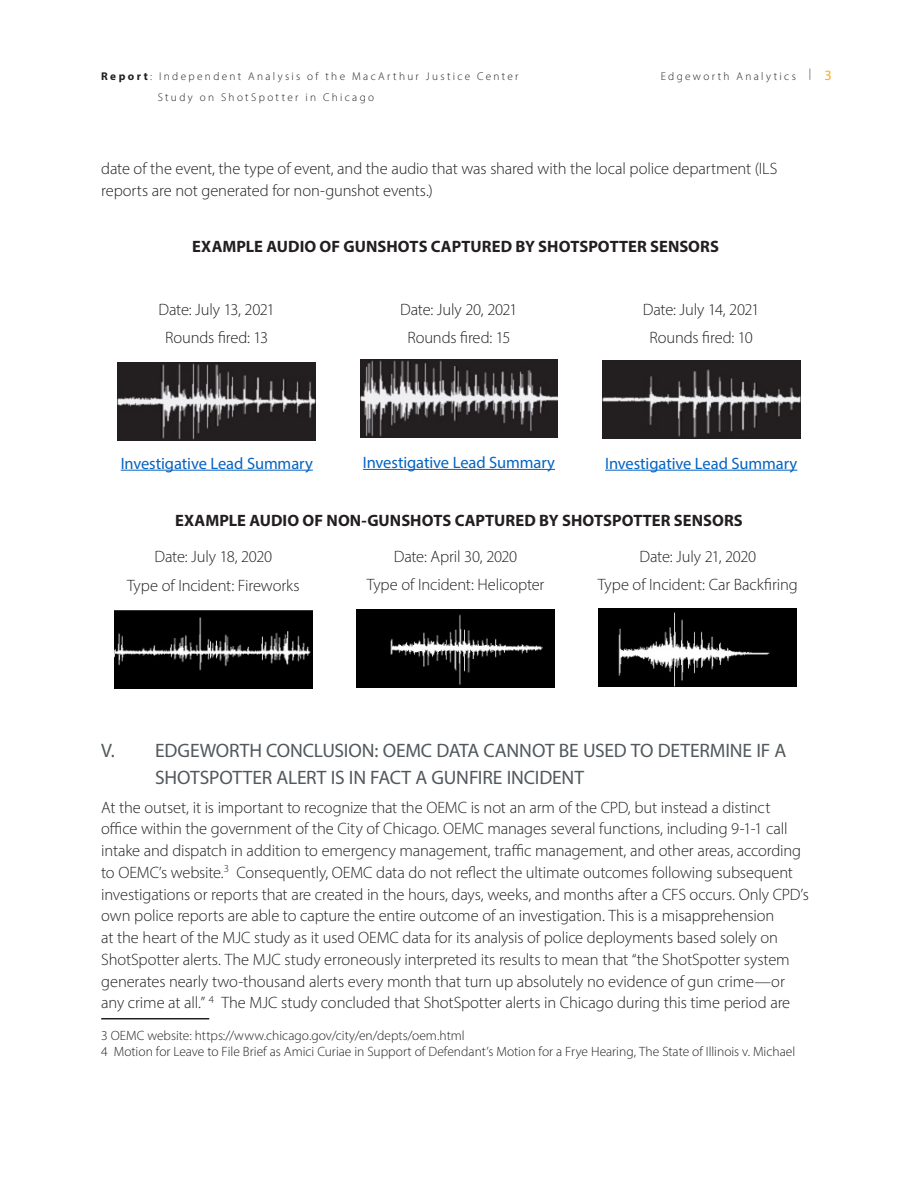
<style>
.page{position:relative;width:918px;height:1188px;background:#fff}
.page>*{position:absolute;margin:0;border:0;box-sizing:border-box;transform-origin:0 0}
.t1{font:19.5px/27px "Myriad Pro";letter-spacing:-.01em;color:#52585c}
.t2{font:300 16.5px/21.8px "Myriad Pro";letter-spacing:-.01em;color:#231f20}
.t3{font:700 16.5px "Myriad Pro";letter-spacing:.005em;color:#231f20}
.t4{font:16.5px "Myriad Pro";letter-spacing:-.005em;color:#0563c1}
.t5{font:300 13.5px "Myriad Pro";color:#231f20}
.t6{font:300 11.25px "Myriad Pro";letter-spacing:.205em;color:#231f20}
.s1{font-weight:700}
.s2{font-weight:400;font-size:14.25px;color:#faaf18}
</style>
<div class="page">
<hr style="left:101px;top:1018px;width:108px;height:1px;background:#231f20">
<hr style="left:121px;top:470px;width:192px;height:1px;background:#0563c1">
<img style="left:118px;top:362px;width:198px;height:78px">
<hr style="left:363px;top:469px;width:192px;height:1px;background:#0563c1">
<img style="left:360px;top:359px;width:198px;height:78px">
<hr style="left:605px;top:470px;width:192px;height:1px;background:#0563c1">
<img style="left:602px;top:360px;width:198px;height:78px">
<img style="left:114px;top:611px;width:198px;height:78px">
<img style="left:357px;top:610px;width:198px;height:78px">
<img style="left:599px;top:608px;width:198px;height:78px">
<p class="t6" style="left:101px;top:69px;width:419px"><span class="s1">Report</span>: Independent Analysis of the MacArthur Justice Center</p>
<p class="t6" style="left:661px;top:69px;width:173px">Edgeworth Analytics | <span class="s2">3</span></p>
<p class="t6" style="left:158px;top:90px;width:218px">Study on ShotSpotter in Chicago</p>
<p class="t2" style="left:101px;top:158px;width:678px">date of the event, the type of event, and the audio that was shared with the local police department (ILS reports are not generated for non-gunshot events.)</p>
<p class="t3" style="left:192px;top:235px;width:528px">EXAMPLE AUDIO OF GUNSHOTS CAPTURED BY SHOTSPOTTER SENSORS</p>
<p class="t2" style="left:159px;top:298px;width:118px">Date: July 13, 2021</p>
<p class="t2" style="left:165px;top:327px;width:105px">Rounds fired: 13</p>
<p class="t4" style="left:121px;top:453px;width:194px">Investigative Lead Summary</p>
<p class="t2" style="left:400px;top:298px;width:119px">Date: July 20, 2021</p>
<p class="t2" style="left:407px;top:326px;width:105px">Rounds fired: 15</p>
<p class="t4" style="left:363px;top:452px;width:194px">Investigative Lead Summary</p>
<p class="t2" style="left:643px;top:298px;width:118px">Date: July 14, 2021</p>
<p class="t2" style="left:649px;top:326px;width:105px">Rounds fired: 10</p>
<p class="t4" style="left:605px;top:453px;width:194px">Investigative Lead Summary</p>
<p class="t3" style="left:175px;top:509px;width:569px">EXAMPLE AUDIO OF NON-GUNSHOTS CAPTURED BY SHOTSPOTTER SENSORS</p>
<p class="t2" style="left:155px;top:546px;width:119px">Date: July 18, 2020</p>
<p class="t2" style="left:127px;top:574px;width:174px">Type of Incident: Fireworks</p>
<p class="t2" style="left:394px;top:546px;width:125px">Date: April 30, 2020</p>
<p class="t2" style="left:367px;top:573px;width:179px">Type of Incident: Helicopter</p>
<p class="t2" style="left:640px;top:546px;width:118px">Date: July 21, 2020</p>
<p class="t2" style="left:598px;top:573px;width:201px">Type of Incident: Car Backfiring</p>
<p class="t1" style="left:155px;top:737px;width:633px;text-indent:-54px">V. EDGEWORTH CONCLUSION: OEMC DATA CANNOT BE USED TO DETERMINE IF A<br>SHOTSPOTTER ALERT IS IN FACT A GUNFIRE INCIDENT</p>
<p class="t2" style="left:101px;top:796px;width:709px">At the outset, it is important to recognize that the OEMC is not an arm of the CPD, but instead a distinct office within the government of the City of Chicago. OEMC manages several functions, including 9-1-1 call intake and dispatch in addition to emergency management, traffic management, and other areas, according to OEMC’s website.<sup>3</sup> Consequently, OEMC data do not reflect the ultimate outcomes following subsequent investigations or reports that are created in the hours, days, weeks, and months after a CFS occurs. Only CPD’s own police reports are able to capture the entire outcome of an investigation. This is a misapprehension<br>at the heart of the MJC study as it used OEMC data for its analysis of police deployments based solely on ShotSpotter alerts. The MJC study erroneously interpreted its results to mean that “the ShotSpotter system generates nearly two-thousand alerts every month that turn up absolutely no evidence of gun crime—or any crime at all.” <sup>4</sup> The MJC study concluded that ShotSpotter alerts in Chicago during this time period are</p>
<p class="t5" style="left:101px;top:1027px;width:365px">3 OEMC website: https://www.chicago.gov/city/en/depts/oem.html</p>
<p class="t5" style="left:101px;top:1044px;width:696px">4 Motion for Leave to File Brief as Amici Curiae in Support of Defendant’s Motion for a Frye Hearing, The State of Illinois v. Michael</p>
</div>
